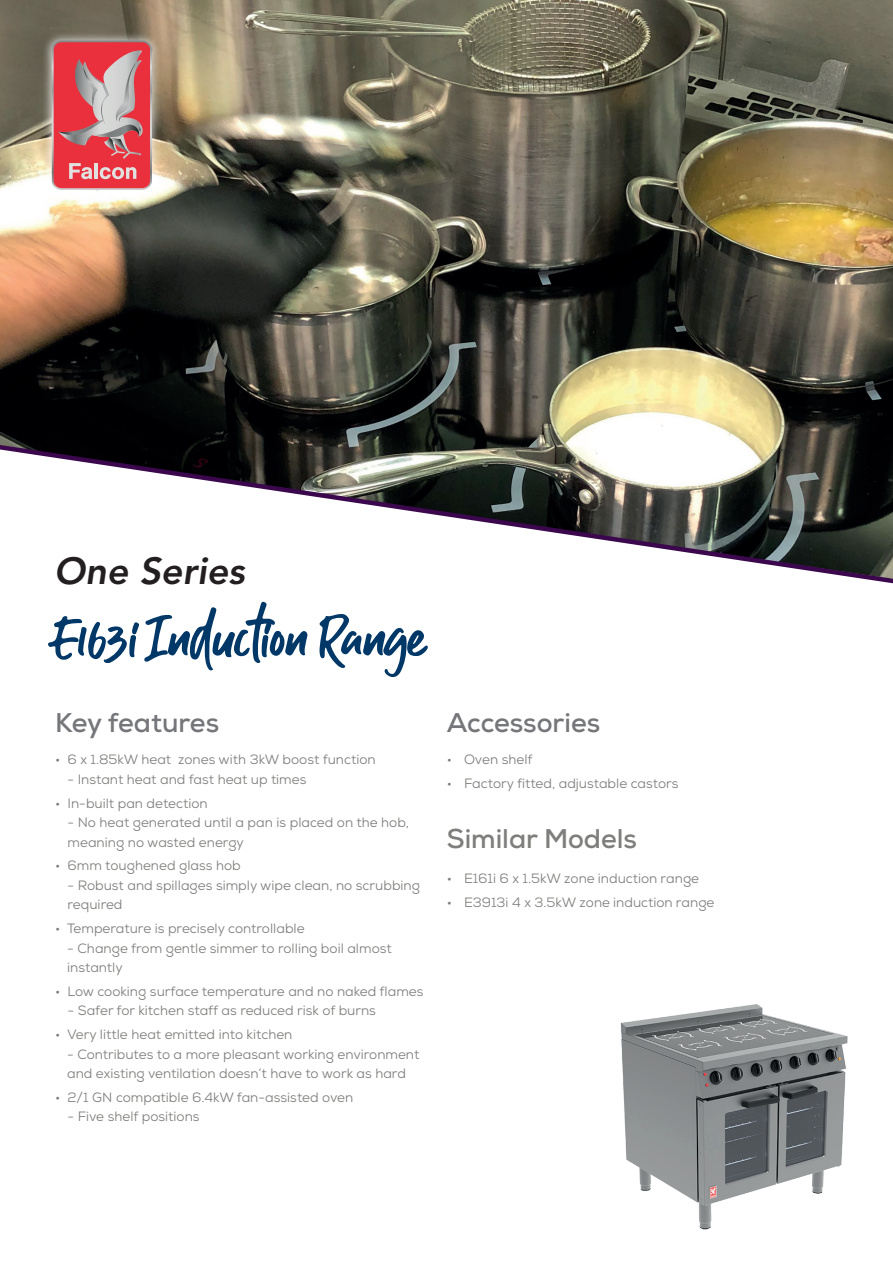
<style>
.page{position:relative;width:893px;height:1263px;background:#fff}
.page>*{position:absolute;margin:0;border:0;box-sizing:border-box;transform-origin:0 0}
.t1{font:57px "Guthen Bloots Personal Use";color:#013867}
.t2{font:italic 800 37.5px "Avenir LT Std";color:#231f20}
.t3{font:700 27px "Nexa";color:#757679}
.t4{font:700 27px "Nexa";color:#7e7e7c}
.t5{font:13.5px/19.5px "Nexa";color:#7e7e7c}
</style>
<div class="page">
<img style="left:0;top:0;width:893px;height:439px">
<svg style="left:0;top:439px;width:893px;height:145px"></svg>
<img style="left:620px;top:1004px;width:228px;height:226px">
<div style="left:42px;top:31px;width:119px;height:168px;background:#fff;opacity:.75"></div>
<svg style="left:52px;top:40px;width:100px;height:150px;background:#d6636c"></svg>
<h2 class="t2" style="left:54px;top:549px;width:192px">One Series</h2>
<h1 class="t1" style="left:55px;top:601px;width:372px">E163i Induction Range</h1>
<h3 class="t3" style="left:55px;top:705px;width:165px">Key features</h3>
<p class="t5" style="left:55px;top:750px;width:322px">• 6 x 1.85kW heat zones with 3kW boost function</p>
<p class="t5" style="left:67px;top:769px;width:240px">- Instant heat and fast heat up times</p>
<p class="t5" style="left:55px;top:793px;width:154px">• In-built pan detection</p>
<p class="t5" style="left:68px;top:813px;width:343px">- No heat generated until a pan is placed on the hob, meaning no wasted energy</p>
<p class="t5" style="left:55px;top:856px;width:187px">• 6mm toughened glass hob</p>
<p class="t5" style="left:68px;top:875px;width:354px">- Robust and spillages simply wipe clean, no scrubbing required</p>
<p class="t5" style="left:55px;top:919px;width:251px">• Temperature is precisely controllable</p>
<p class="t5" style="left:67px;top:938px;width:326px">- Change from gentle simmer to rolling boil almost instantly</p>
<p class="t5" style="left:55px;top:981px;width:370px">• Low cooking surface temperature and no naked flames</p>
<p class="t5" style="left:68px;top:1001px;width:310px">- Safer for kitchen staff as reduced risk of burns</p>
<p class="t5" style="left:55px;top:1025px;width:239px">• Very little heat emitted into kitchen</p>
<p class="t5" style="left:67px;top:1044px;width:354px">- Contributes to a more pleasant working environment and existing ventilation doesn’t have to work as hard</p>
<p class="t5" style="left:55px;top:1087px;width:300px">• 2/1 GN compatible 6.4kW fan-assisted oven</p>
<p class="t5" style="left:67px;top:1107px;width:134px">- Five shelf positions</p>
<h3 class="t3" style="left:447px;top:705px;width:155px">Accessories</h3>
<p class="t5" style="left:447px;top:750px;width:87px">• Oven shelf</p>
<p class="t5" style="left:447px;top:774px;width:233px">• Factory fitted, adjustable castors</p>
<h3 class="t4" style="left:447px;top:821px;width:192px">Similar Models</h3>
<p class="t5" style="left:447px;top:869px;width:254px">• E161i 6 x 1.5kW zone induction range</p>
<p class="t5" style="left:447px;top:893px;width:269px">• E3913i 4 x 3.5kW zone induction range</p>
</div>
